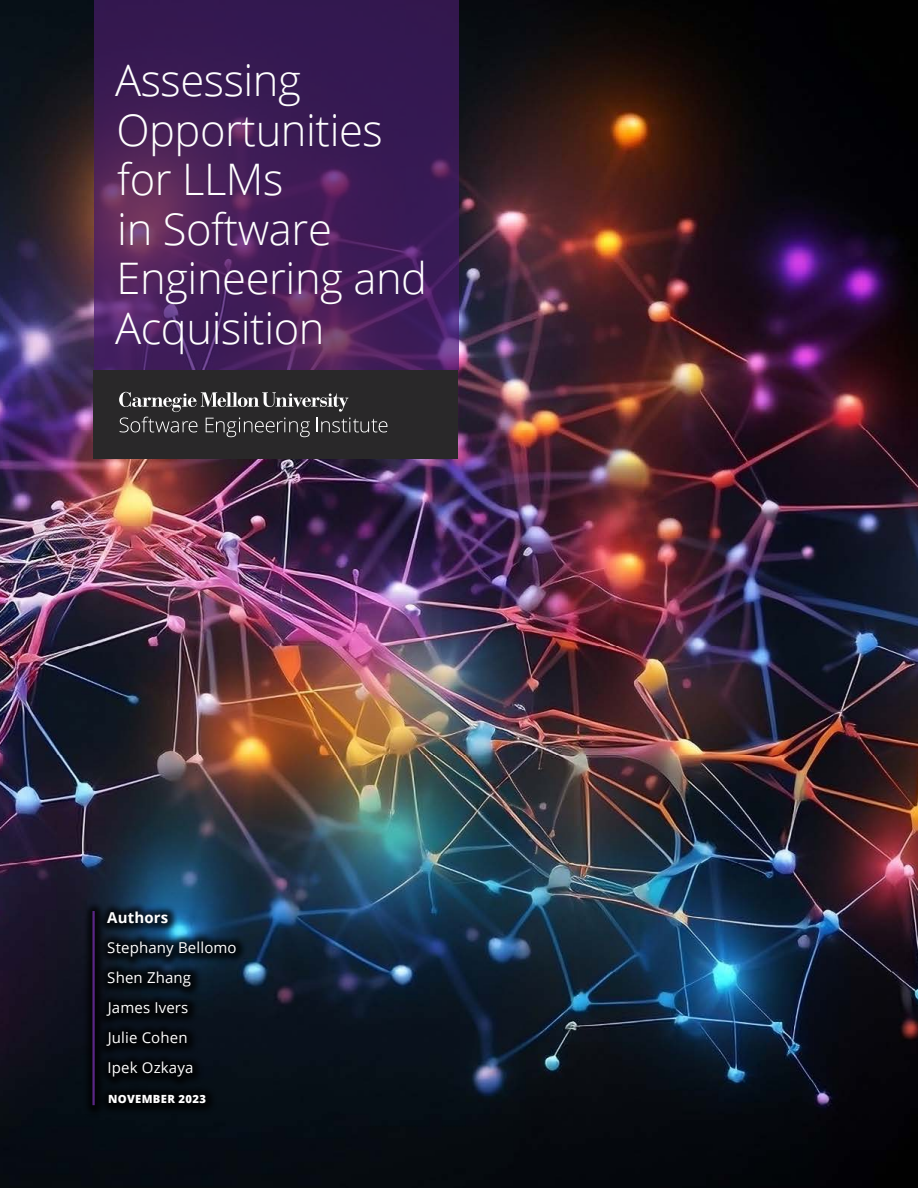
<style>
.page{position:relative;width:918px;height:1188px;background:#fff}
.page>*{position:absolute;margin:0;border:0;box-sizing:border-box;transform-origin:0 0}
.t1{font:300 43.5px/49.5px "Open Sans";letter-spacing:-.01em;color:#fff}
.t2{font:15px/30px "Open Sans";letter-spacing:.01em;color:#fff}
.t3{font:700 15px "Open Sans";letter-spacing:.01em;color:#fff}
.t4{font:800 11.25px "Open Sans";letter-spacing:.03em;color:#fff}
</style>
<div class="page">
<img style="left:0;top:0;width:918px;height:1188px">
<div style="left:94px;top:370px;width:364px;height:89px;background:#292829"></div>
<svg style="left:119px;top:392px;width:268px;height:45px"></svg>
<svg style="left:94px;top:0;width:365px;height:370px;background:#421e58"></svg>
<div style="left:83px;top:902px;width:165px;height:215px;background:#000;opacity:.75"></div>
<hr style="left:92px;top:911px;width:3px;height:194px;background:#5a2685">
<p class="t1" style="left:115px;top:54px;width:314px">Assessing<br>Opportunities for LLMs<br>in Software<br>Engineering and<br>Acquisition</p>
<p class="t3" style="left:107px;top:906px;width:63px">Authors</p>
<p class="t2" style="left:107px;top:932px;width:131px">Stephany Bellomo<br>Shen Zhang<br>James Ivers<br>Julie Cohen<br>Ipek Ozkaya</p>
<p class="t4" style="left:108px;top:1090px;width:99px">NOVEMBER 2023</p>
</div>
